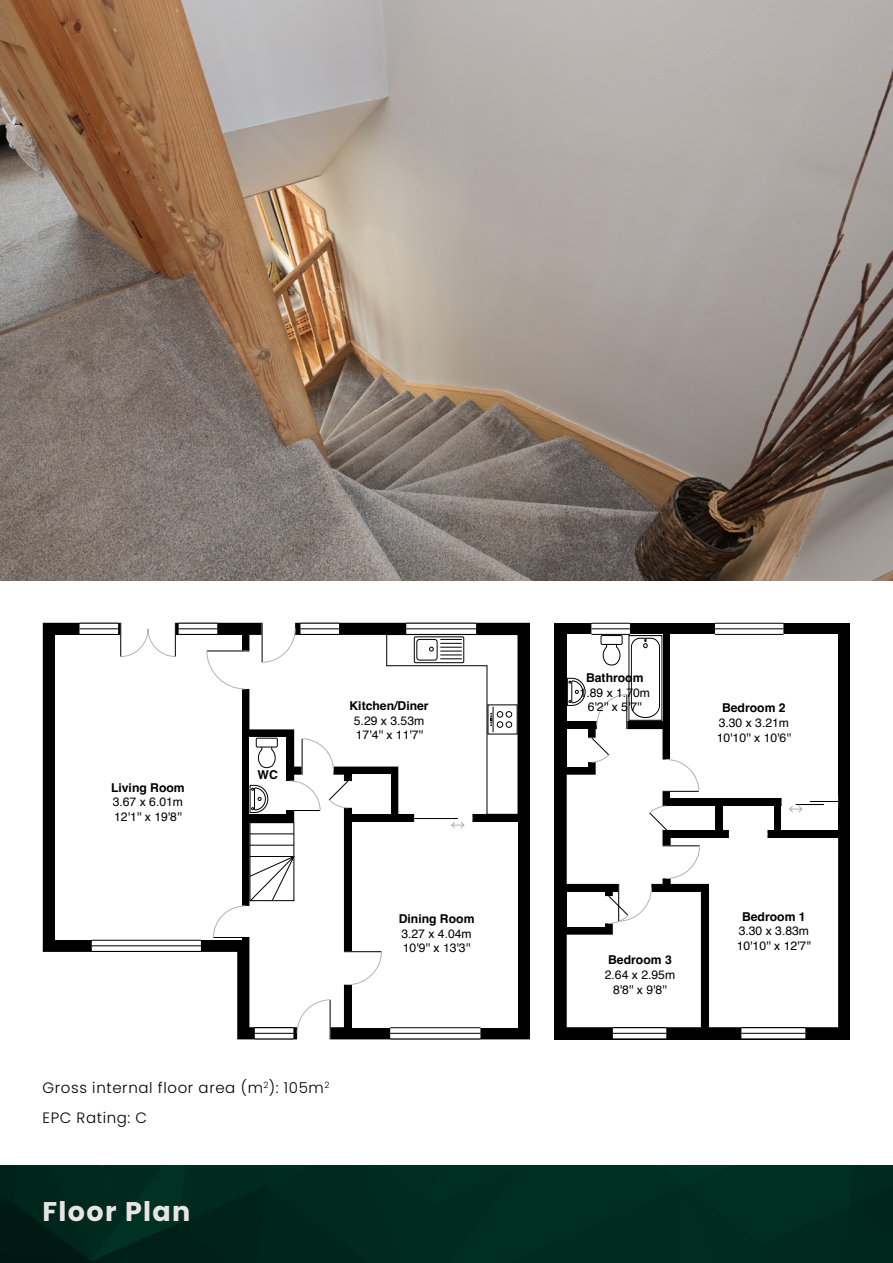
<style>
.page{position:relative;width:893px;height:1263px;background:#fff}
.page>*{position:absolute;margin:0;border:0;box-sizing:border-box;transform-origin:0 0}
.t1{font:700 27px "Poppins";letter-spacing:.05em;color:#e9e4e3}
.t2{font:300 15px/30px "Poppins";letter-spacing:.04em;color:#000}
.t3{font:12.15px/14.5px "Helvetica";color:#000}
.t4{font:700 12.15px "Helvetica";color:#000}
</style>
<div class="page">
<img style="left:0;top:1165px;width:893px;height:98px">
<svg style="left:43px;top:623px;width:487px;height:416px"></svg>
<div style="left:554px;top:623px;width:296px;height:416px;background:#000"></div>
<div style="left:55px;top:635px;width:186px;height:305px;background:#fff"></div>
<div style="left:567px;top:635px;width:95px;height:86px;background:#fff"></div>
<svg style="left:92px;top:940px;width:109px;height:12px"></svg>
<div style="left:92px;top:941px;width:109px;height:10px;background:#fff"></div>
<hr style="left:92px;top:945px;width:109px;height:1px;background:#000">
<div style="left:120px;top:623px;width:56px;height:6px;background:#fff"></div>
<hr style="left:120px;top:623px;width:1px;height:34px;background:#000">
<hr style="left:175px;top:623px;width:1px;height:34px;background:#000">
<svg style="left:120px;top:628px;width:56px;height:29px"></svg>
<svg style="left:80px;top:623px;width:38px;height:12px"></svg>
<div style="left:80px;top:624px;width:38px;height:10px;background:#fff"></div>
<hr style="left:80px;top:628px;width:38px;height:1px;background:#000">
<svg style="left:179px;top:623px;width:38px;height:12px"></svg>
<div style="left:179px;top:624px;width:38px;height:10px;background:#fff"></div>
<hr style="left:179px;top:628px;width:38px;height:1px;background:#000">
<div style="left:406px;top:623px;width:70px;height:12px;background:#3f3f3f"></div>
<div style="left:406px;top:624px;width:70px;height:10px;background:#fff"></div>
<div style="left:262px;top:623px;width:33px;height:6px;background:#fff"></div>
<hr style="left:262px;top:623px;width:1px;height:39px;background:#000">
<div style="left:300px;top:623px;width:39px;height:12px;background:#3f3f3f"></div>
<div style="left:300px;top:624px;width:39px;height:10px;background:#fff"></div>
<div style="left:390px;top:1027px;width:90px;height:12px;background:#646464"></div>
<div style="left:390px;top:1028px;width:90px;height:10px;background:#fff"></div>
<div style="left:297px;top:1033px;width:34px;height:7px;background:#fff"></div>
<hr style="left:330px;top:1000px;width:1px;height:39px;background:#000">
<div style="left:255px;top:1027px;width:38px;height:12px;background:#646464"></div>
<div style="left:255px;top:1028px;width:38px;height:10px;background:#fff"></div>
<div style="left:628px;top:635px;width:34px;height:86px;border:1px solid #000"></div>
<div style="left:601px;top:635px;width:22px;height:10px;border:1px solid #000"></div>
<svg style="left:591px;top:623px;width:39px;height:12px"></svg>
<div style="left:591px;top:624px;width:39px;height:10px;background:#fff"></div>
<hr style="left:591px;top:628px;width:39px;height:1px;background:#000">
<svg style="left:715px;top:623px;width:68px;height:12px"></svg>
<div style="left:715px;top:624px;width:68px;height:10px;background:#fff"></div>
<hr style="left:715px;top:628px;width:68px;height:1px;background:#000">
<svg style="left:566px;top:638px;width:272px;height:389px;background:#ebebeb"></svg>
<svg style="left:741px;top:1027px;width:64px;height:12px"></svg>
<div style="left:741px;top:1028px;width:64px;height:10px;background:#fff"></div>
<hr style="left:741px;top:1033px;width:64px;height:1px;background:#000">
<svg style="left:613px;top:1027px;width:53px;height:12px"></svg>
<div style="left:613px;top:1028px;width:53px;height:10px;background:#fff"></div>
<hr style="left:613px;top:1033px;width:53px;height:1px;background:#000">
<svg style="left:206px;top:628px;width:313px;height:406px"></svg>
<img style="left:0;top:0;width:893px;height:580px">
<p class="t4" style="left:111px;top:780px;width:75px">Living Room</p>
<p class="t3" style="left:113px;top:795px;width:72px">3.67 x 6.01m<br>12'1'' x 19'8''</p>
<p class="t4" style="left:258px;top:768px;width:22px">WC</p>
<p class="t4" style="left:349px;top:698px;width:81px">Kitchen/Diner</p>
<p class="t3" style="left:354px;top:713px;width:72px">5.29 x 3.53m<br>17'4'' x 11'7''</p>
<p class="t4" style="left:399px;top:911px;width:77px">Dining Room</p>
<p class="t3" style="left:401px;top:927px;width:72px">3.27 x 4.04m<br>10'9'' x 13'3''</p>
<p class="t2" style="left:43px;top:1073px;width:288px">Gross internal floor area (m<sup>2</sup>): 105m<sup>2<br></sup>EPC Rating: C</p>
<h1 class="t1" style="left:43px;top:1196px;width:149px">Floor Plan</h1>
<p class="t4" style="left:586px;top:670px;width:59px">Bathroom</p>
<p class="t3" style="left:580px;top:685px;width:72px;text-align:center">1.89 x 1.70m<br>6'2'' x 5'7''</p>
<p class="t4" style="left:722px;top:701px;width:65px">Bedroom 2</p>
<p class="t3" style="left:717px;top:716px;width:76px">3.30 x 3.21m<br>10'10'' x 10'6''</p>
<p class="t4" style="left:608px;top:953px;width:65px">Bedroom 3</p>
<p class="t3" style="left:605px;top:968px;width:72px;text-align:center">2.64 x 2.95m<br>8'8'' x 9'8''</p>
<p class="t4" style="left:742px;top:909px;width:65px">Bedroom 1</p>
<p class="t3" style="left:737px;top:924px;width:76px">3.30 x 3.83m<br>10'10'' x 12'7''</p>
</div>
